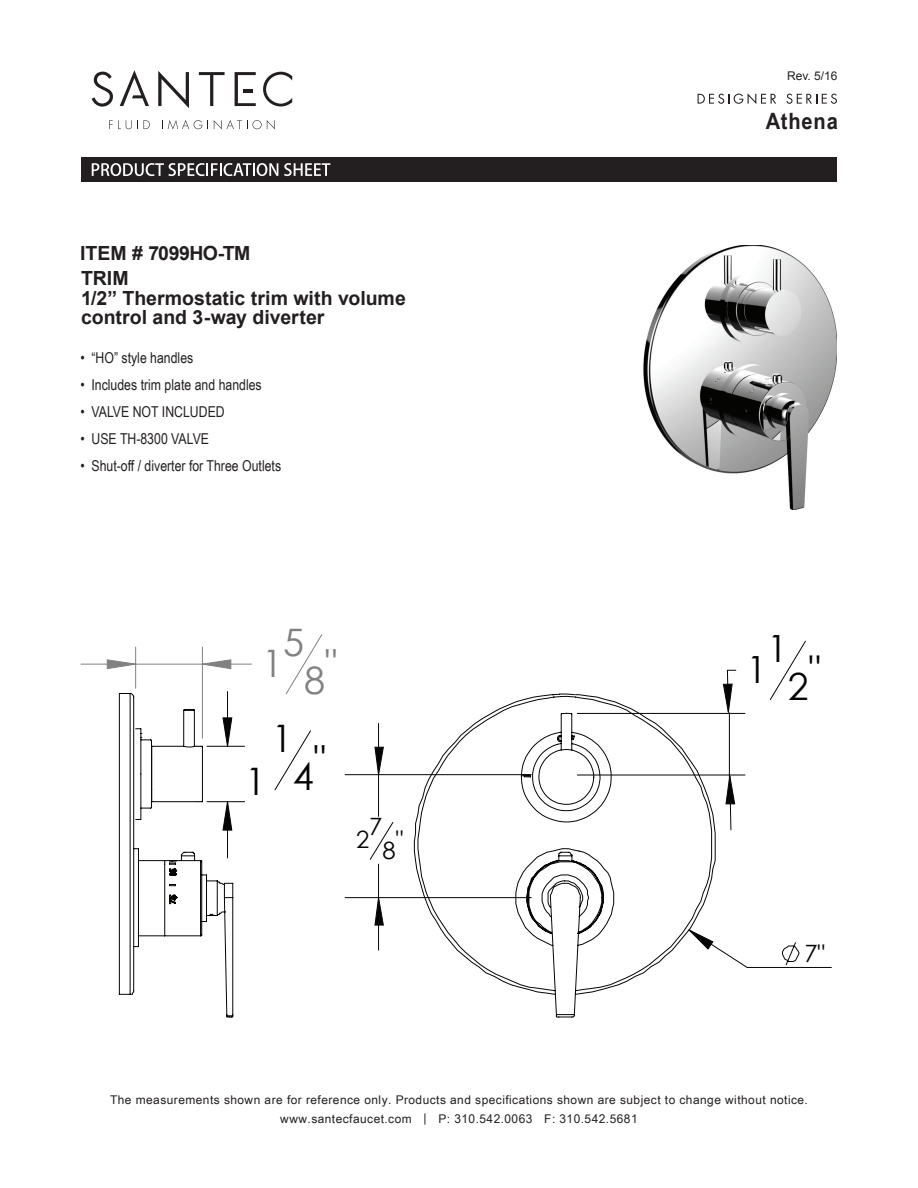
<style>
.page{position:relative;width:918px;height:1188px;background:#fff}
.page>*{position:absolute;margin:0;border:0;box-sizing:border-box;transform-origin:0 0}
.t1{font:37.95px "Century Gothic";color:#808180}
.t2{font:37.95px/38px "Century Gothic";color:#050504;text-align:center}
.t3{font:37.5px "Century Gothic";color:#050504}
.t4{font:23.85px "Century Gothic";color:#050504}
.t5{font:700 22.5px "Arial Narrow";letter-spacing:.03em;color:#231f20;scale:1.09 1}
.t6{font:700 19.5px/25.8px "Arial";color:#231f20}
.t7{font:15px "Arial Narrow";color:#231f20}
.t8{font:12px/19px "Arial Narrow";letter-spacing:.03em;color:#231f20;text-align:center;scale:1.22 1}
.t9{font:12px "Arial";color:#231f20}
</style>
<div class="page">
<svg style="left:109px;top:120px;width:29px;height:9px"></svg>
<svg style="left:144px;top:120px;width:6px;height:9px"></svg>
<svg style="left:162px;top:120px;width:40px;height:9px"></svg>
<svg style="left:213px;top:120px;width:62px;height:9px"></svg>
<svg style="left:92px;top:72px;width:21px;height:35px"></svg>
<svg style="left:158px;top:71px;width:31px;height:37px"></svg>
<svg style="left:199px;top:72px;width:26px;height:34px"></svg>
<svg style="left:263px;top:72px;width:29px;height:35px"></svg>
<svg style="left:235px;top:72px;width:21px;height:34px"></svg>
<svg style="left:120px;top:70px;width:29px;height:36px"></svg>
<div style="left:81px;top:157px;width:756px;height:25px;background:#231f20"></div>
<svg style="left:698px;top:93px;width:78px;height:11px"></svg>
<svg style="left:786px;top:94px;width:51px;height:10px"></svg>
<svg style="left:92px;top:163px;width:186px;height:13px"></svg>
<svg style="left:284px;top:163px;width:46px;height:13px"></svg>
<img style="left:644px;top:245px;width:193px;height:265px">
<svg style="left:782px;top:942px;width:18px;height:24px"></svg>
<hr style="left:747px;top:967px;width:84px;height:1px;background:#050504">
<hr style="left:378px;top:864px;width:1px;height:34px;background:#050504">
<hr style="left:378px;top:775px;width:1px;height:41px;background:#050504">
<hr style="left:378px;top:898px;width:1px;height:52px;background:#050504">
<hr style="left:378px;top:723px;width:1px;height:52px;background:#050504">
<hr style="left:345px;top:897px;width:186px;height:1px;background:#050504">
<hr style="left:345px;top:774px;width:186px;height:1px;background:#050504">
<svg style="left:370px;top:822px;width:24px;height:38px"></svg>
<svg style="left:716px;top:946px;width:32px;height:22px"></svg>
<svg style="left:374px;top:897px;width:10px;height:29px"></svg>
<svg style="left:374px;top:747px;width:10px;height:28px"></svg>
<svg style="left:414px;top:694px;width:302px;height:323px"></svg>
<svg style="left:770px;top:641px;width:36px;height:59px"></svg>
<svg style="left:723px;top:670px;width:13px;height:43px"></svg>
<svg style="left:726px;top:776px;width:9px;height:54px"></svg>
<svg style="left:521px;top:713px;width:91px;height:109px"></svg>
<hr style="left:577px;top:713px;width:168px;height:1px;background:#050504">
<hr style="left:577px;top:775px;width:168px;height:1px;background:#050504">
<hr style="left:729px;top:713px;width:1px;height:65px;background:#050504">
<svg style="left:81px;top:634px;width:241px;height:383px"></svg>
<hr style="left:135px;top:664px;width:69px;height:1px;background:#808180">
<p class="t9" style="left:787px;top:68px;width:52px">Rev. 5/16</p>
<h3 class="t6" style="left:80px;top:240px;width:172px">ITEM # 7099HO-TM<br>TRIM</h3>
<h3 class="t6" style="left:81px;top:289px;width:326px;line-height:19.5px">1/2” Thermostatic trim with volume control and 3-way diverter</h3>
<p class="t7" style="left:80px;top:347px;width:114px">• “HO” style handles</p>
<p class="t7" style="left:80px;top:374px;width:183px">• Includes trim plate and handles</p>
<p class="t7" style="left:80px;top:401px;width:146px">• VALVE NOT INCLUDED</p>
<p class="t7" style="left:80px;top:428px;width:130px">• USE TH-8300 VALVE</p>
<p class="t7" style="left:80px;top:455px;width:202px">• Shut-off / diverter for Three Outlets</p>
<h1 class="t1" style="left:283px;top:616px;width:22px">5</h1>
<h1 class="t1" style="left:304px;top:645px;width:34px">8"</h1>
<h1 class="t2" style="left:245px;top:719px;width:82px">1<br>1 4"</h1>
<h1 class="t1" style="left:262px;top:637px;width:22px">1</h1>
<h3 class="t4" style="left:369px;top:810px;width:15px">7</h3>
<h3 class="t4" style="left:356px;top:823px;width:15px">2</h3>
<h3 class="t4" style="left:383px;top:828px;width:22px">8"</h3>
<h3 class="t5" style="left:766px;top:104px;width:68px">Athena</h3>
<h2 class="t3" style="left:746px;top:643px;width:22px">1</h2>
<h2 class="t3" style="left:767px;top:622px;width:22px">1</h2>
<h2 class="t3" style="left:788px;top:651px;width:34px">2"</h2>
<h3 class="t4" style="left:804px;top:937px;width:22px">7"</h3>
<p class="t8" style="left:110px;top:1090px;width:574px">The measurements shown are for reference only. Products and specifications shown are subject to change without notice. www.santecfaucet.com | P: 310.542.0063 F: 310.542.5681</p>
</div>
